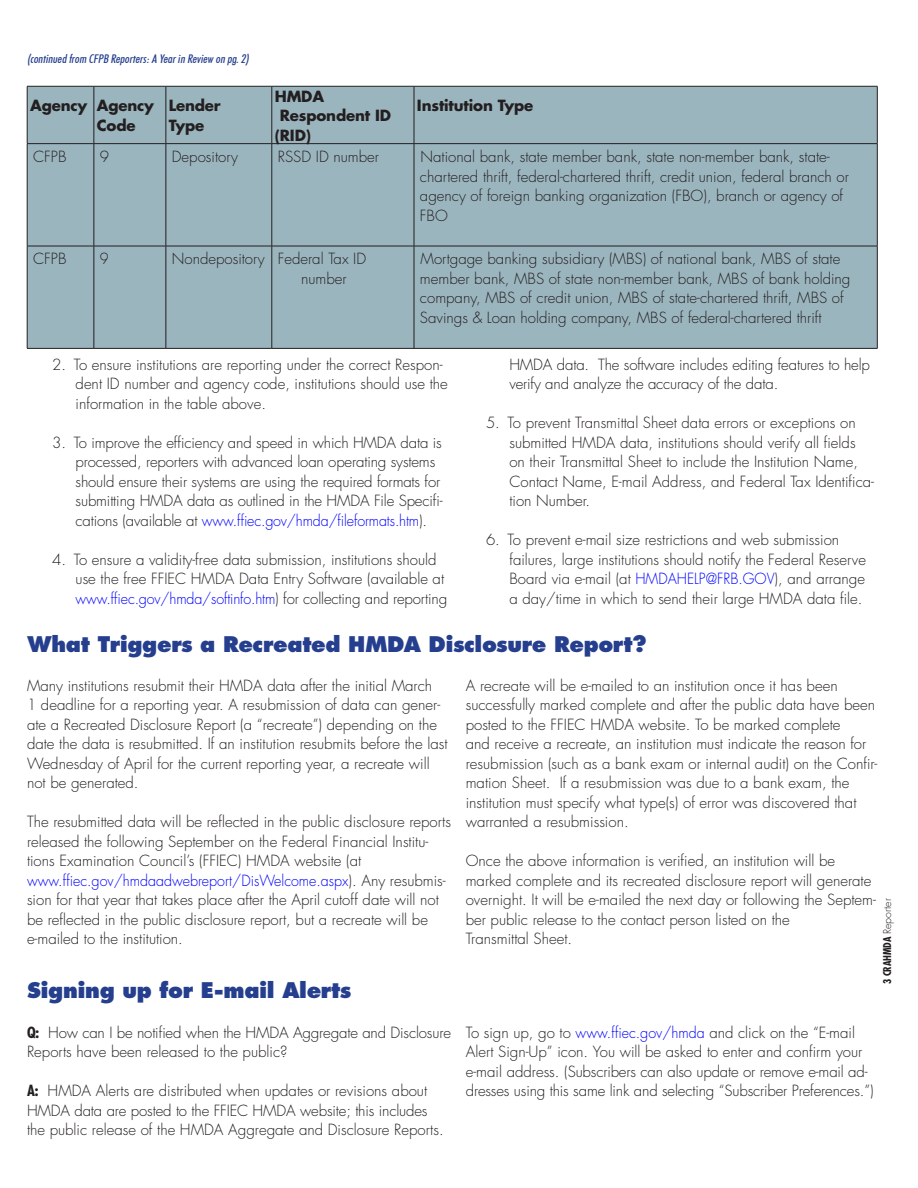
<style>
.page{position:relative;width:918px;height:1188px;background:#fff}
.page>*{position:absolute;margin:0;border:0;box-sizing:border-box;transform-origin:0 0}
.Inside_headers{font:800 21px "Futura Std";letter-spacing:-.02em;color:#253f8e}
.Body_text{font:300 15px/19.5px "Futura Std";color:#231f20}
.Body_text_-_2nd_inde{font:300 15px/19.5px "Futura Std";color:#231f20}
.Body_text_-_2nd_inde-2{font:700 15px "Futura Std";letter-spacing:-.01em;color:#231f20}
.Body_text-2{font:300 15px "Futura Std";color:#231f20;scale:.95 1}
.continued_from_page{font:italic 500 condensed 12px "Futura BT";color:#253f8e}
.t1{font:700 condensed 10.5px "Futura Std";letter-spacing:-.01em;color:#231f20}
.s1{color:#00f}
.s2{font-weight:300;font-stretch:normal}
.s3{font-weight:700;font-stretch:condensed}
</style>
<div class="page">
<div style="left:28px;top:87px;width:849px;height:261px;background:#9bb5bf"></div>
<hr style="left:27px;top:86px;width:67px;height:1px;background:#231f20">
<hr style="left:27px;top:86px;width:1px;height:57px;background:#231f20">
<hr style="left:94px;top:86px;width:72px;height:1px;background:#231f20">
<hr style="left:94px;top:86px;width:1px;height:57px;background:#231f20">
<hr style="left:166px;top:86px;width:106px;height:1px;background:#231f20">
<hr style="left:166px;top:86px;width:1px;height:57px;background:#231f20">
<hr style="left:272px;top:86px;width:142px;height:1px;background:#231f20">
<hr style="left:272px;top:86px;width:1px;height:57px;background:#231f20">
<hr style="left:414px;top:86px;width:464px;height:1px;background:#231f20">
<hr style="left:414px;top:86px;width:1px;height:57px;background:#231f20">
<hr style="left:877px;top:86px;width:1px;height:57px;background:#231f20">
<hr style="left:27px;top:143px;width:67px;height:1px;background:#231f20">
<hr style="left:27px;top:144px;width:1px;height:102px;background:#231f20">
<hr style="left:94px;top:143px;width:72px;height:1px;background:#231f20">
<hr style="left:94px;top:144px;width:1px;height:102px;background:#231f20">
<hr style="left:166px;top:143px;width:106px;height:1px;background:#231f20">
<hr style="left:166px;top:144px;width:1px;height:102px;background:#231f20">
<hr style="left:272px;top:143px;width:142px;height:1px;background:#231f20">
<hr style="left:272px;top:144px;width:1px;height:102px;background:#231f20">
<hr style="left:414px;top:143px;width:464px;height:1px;background:#231f20">
<hr style="left:414px;top:144px;width:1px;height:102px;background:#231f20">
<hr style="left:877px;top:144px;width:1px;height:102px;background:#231f20">
<hr style="left:27px;top:246px;width:67px;height:1px;background:#231f20">
<hr style="left:27px;top:246px;width:1px;height:102px;background:#231f20">
<hr style="left:94px;top:246px;width:72px;height:1px;background:#231f20">
<hr style="left:94px;top:246px;width:1px;height:102px;background:#231f20">
<hr style="left:166px;top:246px;width:106px;height:1px;background:#231f20">
<hr style="left:166px;top:246px;width:1px;height:102px;background:#231f20">
<hr style="left:272px;top:246px;width:142px;height:1px;background:#231f20">
<hr style="left:272px;top:246px;width:1px;height:102px;background:#231f20">
<hr style="left:414px;top:246px;width:464px;height:1px;background:#231f20">
<hr style="left:414px;top:246px;width:1px;height:102px;background:#231f20">
<hr style="left:877px;top:246px;width:1px;height:102px;background:#231f20">
<hr style="left:27px;top:348px;width:67px;height:1px;background:#231f20">
<hr style="left:94px;top:348px;width:72px;height:1px;background:#231f20">
<hr style="left:166px;top:348px;width:106px;height:1px;background:#231f20">
<hr style="left:272px;top:348px;width:142px;height:1px;background:#231f20">
<hr style="left:414px;top:348px;width:464px;height:1px;background:#231f20">
<p class="continued_from_page" style="left:27px;top:52px;width:226px">(continuedfrom CFPB Reporters:A Yearin Review on pg.2)</p>
<p class="Body_text_-_2nd_inde-2" style="left:30px;top:96px;width:59px">Agency</p>
<p class="Body_text_-_2nd_inde-2" style="left:97px;top:96px;width:59px">Agency</p>
<p class="Body_text_-_2nd_inde-2" style="left:97px;top:115px;width:40px">Code</p>
<p class="Body_text_-_2nd_inde-2" style="left:169px;top:96px;width:53px">Lender</p>
<p class="Body_text_-_2nd_inde-2" style="left:169px;top:115px;width:37px">Type</p>
<p class="Body_text_-_2nd_inde-2" style="left:275px;top:86px;width:51px">HMDA</p>
<p class="Body_text_-_2nd_inde-2" style="left:280px;top:106px;width:113px">Respondent ID</p>
<p class="Body_text_-_2nd_inde-2" style="left:275px;top:125px;width:38px">(RID)</p>
<p class="Body_text_-_2nd_inde-2" style="left:417px;top:96px;width:118px">Institution Type</p>
<p class="Body_text_-_2nd_inde" style="left:33px;top:147px;width:35px">CFPB</p>
<p class="Body_text_-_2nd_inde" style="left:100px;top:147px;width:11px">9</p>
<p class="Body_text_-_2nd_inde" style="left:172px;top:147px;width:68px">Depository</p>
<p class="Body_text_-_2nd_inde" style="left:278px;top:147px;width:103px">RSSD ID number</p>
<p class="Body_text_-_2nd_inde" style="left:420px;top:147px;width:430px">National bank, state member bank, state non-member bank, state&shy;chartered thrift, federal-chartered thrift, credit union, federal branch or agency of foreign banking organization (FBO), branch or agency of FBO</p>
<p class="Body_text_-_2nd_inde" style="left:33px;top:250px;width:35px">CFPB</p>
<p class="Body_text-2" style="left:100px;top:250px;width:11px">9</p>
<p class="Body_text_-_2nd_inde" style="left:172px;top:250px;width:94px">Nondepository</p>
<p class="Body_text_-_2nd_inde" style="left:278px;top:250px;width:90px;text-align:center">Federal Tax ID number</p>
<p class="Body_text_-_2nd_inde" style="left:420px;top:250px;width:432px">Mortgage banking subsidiary (MBS) of national bank, MBS of state member bank, MBS of state non-member bank, MBS of bank holding company, MBS of credit union, MBS of state-chartered thrift, MBS of Savings &amp; Loan holding company, MBS of federal-chartered thrift</p>
<p class="Body_text_-_2nd_inde" style="left:76px;top:355px;width:374px;text-indent:-23px">2. To ensure institutions are reporting under the correct Respon&shy;dent ID number and agency code, institutions should use the information in the table above.</p>
<p class="Body_text_-_2nd_inde" style="left:76px;top:433px;width:369px;text-indent:-23px">3. To improve the efficiency and speed in which HMDA data is processed, reporters with advanced loan operating systems should ensure their systems are using the required formats for submitting HMDA data as outlined in the HMDA File Specifi&shy;cations (available at <span class="s1">www.ffiec.gov/hmda/fileformats.htm</span>).</p>
<p class="Body_text_-_2nd_inde" style="left:76px;top:550px;width:373px;text-indent:-23px">4. To ensure a validity-free data submission, institutions should use the free FFIEC HMDA Data Entry Software (available at <span class="s1">www.ffiec.gov/hmda/softinfo.htm</span>) for collecting and reporting</p>
<p class="Body_text_-_2nd_inde" style="left:509px;top:355px;width:362px">HMDA data. The software includes editing features to help verify and analyze the accuracy of the data.</p>
<p class="Body_text_-_2nd_inde" style="left:509px;top:414px;width:366px;text-indent:-23px">5. To prevent Transmittal Sheet data errors or exceptions on submitted HMDA data, institutions should verify all fields on their Transmittal Sheet to include the Institution Name, Contact Name, E-mail Address, and Federal Tax Identifica&shy;tion Number.</p>
<p class="Body_text_-_2nd_inde" style="left:509px;top:531px;width:358px;text-indent:-23px">6. To prevent e-mail size restrictions and web submission failures, large institutions should notify the Federal Reserve Board via e-mail (at <span class="s1">HMDAHELP@FRB.GOV</span>), and arrange a day/time in which to send their large HMDA data file.</p>
<p class="Inside_headers" style="left:27px;top:631px;width:621px">What Triggers a Recreated HMDA Disclosure Report?</p>
<p class="Body_text" style="left:27px;top:676px;width:422px">Many institutions resubmit their HMDA data after the initial March<br>1 deadline for a reporting year. A resubmission of data can gener&shy;ate a Recreated Disclosure Report (a “recreate”) depending on the date the data is resubmitted. If an institution resubmits before the last Wednesday of April for the current reporting year, a recreate will not be generated.</p>
<p class="Body_text" style="left:27px;top:812px;width:426px">The resubmitted data will be reflected in the public disclosure reports released the following September on the Federal Financial Institu&shy;tions Examination Council’s (FFIEC) HMDA website (at <span class="s1">www.ffiec.gov/hmdaadwebreport/DisWelcome.aspx</span>). Any resubmis&shy;sion for that year that takes place after the April cutoff date will not</p>
<p class="Body_text" style="left:27px;top:910px;width:403px">be reflected in the public disclosure report, but a recreate will be e-mailed to the institution.</p>
<p class="Body_text" style="left:466px;top:676px;width:413px">A recreate will be e-mailed to an institution once it has been successfully marked complete and after the public data have been posted to the FFIEC HMDA website. To be marked complete<br>and receive a recreate, an institution must indicate the reason for resubmission (such as a bank exam or internal audit) on the Confir&shy;mation Sheet. If a resubmission was due to a bank exam, the institution must specify what type(s) of error was discovered that warranted a resubmission.</p>
<p class="Body_text" style="left:466px;top:851px;width:412px">Once the above information is verified, an institution will be marked complete and its recreated disclosure report will generate overnight. It will be e-mailed the next day or following the Septem&shy;ber public release to the contact person listed on the<br>Transmittal Sheet.</p>
<p class="t1" style="left:881px;top:984px;width:87px;rotate:-90deg">3 CRAHMDA <span class="s2">Reporter</span></p>
<p class="Inside_headers" style="left:27px;top:977px;width:326px">Signing up for E-mail Alerts</p>
<p class="Body_text" style="left:27px;top:1023px;width:426px"><span class="s3">Q:</span> How can I be notified when the HMDA Aggregate and Disclosure<br>Reports have been released to the public?</p>
<p class="Body_text" style="left:27px;top:1082px;width:418px"><span class="s3">A:</span> HMDA Alerts are distributed when updates or revisions about<br>HMDA data are posted to the FFIEC HMDA website; this includes the public release of the HMDA Aggregate and Disclosure Reports.</p>
<p class="Body_text" style="left:466px;top:1023px;width:409px">To sign up, go to <span class="s1">www.ffiec.gov/hmda</span> and click on the “E-mail Alert Sign-Up” icon. You will be asked to enter and confirm your e-mail address. (Subscribers can also update or remove e-mail ad&shy;dresses using this same link and selecting “Subscriber Preferences.”)</p>
</div>
